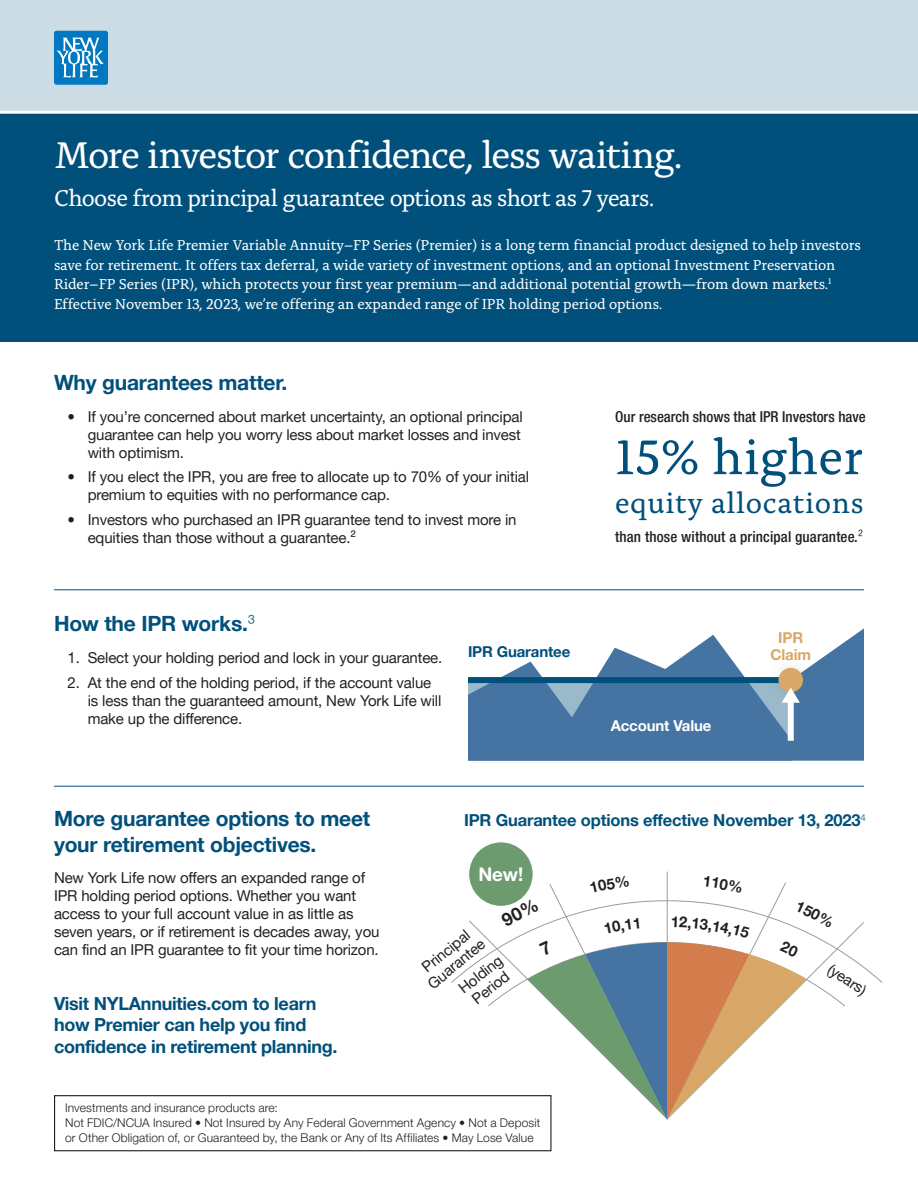
<style>
.page{position:relative;width:918px;height:1188px;background:#fff}
.page>*{position:absolute;margin:0;border:0;box-sizing:border-box;transform-origin:0 0}
.t1{font:51px "Alda Pro";letter-spacing:.01em;color:#00507b}
.t2{font:39px "Alda Pro";letter-spacing:-.04em;color:#fff}
.t3{font:30px "Alda Pro";letter-spacing:.02em;color:#00507b}
.t4{font:24px "Alda Pro";letter-spacing:-.03em;color:#fff}
.Subheadings{font:700 21px/25.2px "Helvetica Neue LT Pro";letter-spacing:-.01em;color:#00507b}
.Subheadings-2{font:700 18.75px "Helvetica Neue LT Pro";color:#fff}
.Subheadings-3{font:700 18px/21.6px "Helvetica Neue LT Pro";letter-spacing:-.015em;color:#00507b}
.t5{font:700 16.5px "Helvetica Neue LT Pro";letter-spacing:-.01em;color:#00507b}
.Bullets{font:15px/18px "Helvetica Neue LT Pro";letter-spacing:-.01em;color:#231f20}
.Intro_Paragraph{font:15px/19.5px "Alda Pro";letter-spacing:-.01em;color:#fff}
.t6{font:500 condensed 15px "Helvetica Neue LT Pro";color:#231f20}
.Bullets-2{font:700 15px "Helvetica Neue LT Pro";letter-spacing:-.01em;color:#00507b}
.Bullets-3{font:700 15px "Helvetica Neue LT Pro";letter-spacing:-.01em;color:#fff}
.Bullets-4{font:700 15px/16.5px "Helvetica Neue LT Pro";letter-spacing:-.01em;color:#d9a767;text-align:center}
.Icon_anchor_line{font:300 12px/15px "Helvetica Neue LT Pro";letter-spacing:.01em;color:#231f20}
.s1{font-weight:300;font-size:19.5px}
.s2{font-weight:300}
</style>
<div class="page">
<div style="left:0;top:0;width:918px;height:341px;background:#00507b"></div>
<div style="left:0;top:0;width:918px;height:112px;background:#ccdce4"></div>
<hr style="left:0;top:111px;width:918px;height:3px;background:#fff">
<div style="left:54px;top:31px;width:54px;height:54px;background:#0079c2;border-radius:3px"></div>
<svg style="left:56px;top:37px;width:48px;height:41px"></svg>
<hr style="left:54px;top:786px;width:810px;height:1px;background:#00507b">
<hr style="left:54px;top:589px;width:810px;height:1px;background:#00507b">
<div style="left:54px;top:1095px;width:498px;height:56px;border:1px solid #231f20"></div>
<svg style="left:468px;top:628px;width:396px;height:133px;fill:#4574a3"></svg>
<div style="left:468px;top:677px;width:324px;height:6px;background:#00507b"></div>
<div style="left:768px;top:657px;width:46px;height:46px;background:#666864;opacity:.2"></div>
<div style="left:779px;top:668px;width:24px;height:24px;background:#d9a767;border-radius:50%"></div>
<div style="left:788px;top:700px;width:6px;height:41px;background:#fff"></div>
<svg style="left:782px;top:688px;width:18px;height:15px"></svg>
<div style="left:469px;top:842px;width:64px;height:64px;background:#6d9b70;border-radius:50%"></div>
<div style="left:468px;top:841px;width:66px;height:66px;border:1px solid #fff;border-radius:50%"></div>
<hr style="left:667px;top:872px;width:1px;height:247px;background:#969e9b">
<svg style="left:450px;top:899px;width:433px;height:220px"></svg>
<p class="t2" style="left:54px;top:126px;width:630px">More investor confidence, less waiting.</p>
<p class="t4" style="left:54px;top:180px;width:602px">Choose from principal guarantee options as short as 7 years.</p>
<p class="Intro_Paragraph" style="left:54px;top:234px;width:808px">The New York Life Premier Variable Annuity–FP Series (Premier) is a long‐ term financial product designed to help investors save for retirement. It offers tax deferral, a wide variety of investment options, and an optional Investment Preservation Rider–FP Series (IPR), which protects your first year premium—and additional potential growth—from down markets.<sup>1<br></sup>Effective November 13, 2023, we’re offering an expanded range of IPR holding period options.</p>
<p class="Subheadings" style="left:54px;top:370px;width:235px">Why guarantees matter.</p>
<p class="Bullets" style="left:88px;top:407px;width:436px;text-indent:-20px">• If you’re concerned about market uncertainty, an optional principal guarantee can help you worry less about market losses and invest with optimism.</p>
<p class="Bullets" style="left:88px;top:468px;width:443px;text-indent:-20px">• If you elect the IPR, you are free to allocate up to 70% of your initial premium to equities with no performance cap.</p>
<p class="Bullets" style="left:88px;top:510px;width:430px;text-indent:-20px">• Investors who purchased an IPR guarantee tend to invest more in equities than those without a guarantee.²</p>
<p class="Subheadings" style="left:54px;top:611px;width:202px">How the IPR works.<span class="s1">³</span></p>
<p class="Bullets" style="left:68px;top:648px;width:376px">1. Select your holding period and lock in your guarantee.</p>
<p class="Bullets" style="left:88px;top:673px;width:355px;text-indent:-20px">2. At the end of the holding period, if the account value is less than the guaranteed amount, New York Life will make up the difference.</p>
<p class="Bullets-2" style="left:468px;top:642px;width:104px">IPR Guarantee</p>
<p class="t6" style="left:615px;top:407px;width:252px">Our research shows that IPR Investors have</p>
<p class="t1" style="left:615px;top:419px;width:250px">15% higher</p>
<p class="t3" style="left:615px;top:481px;width:250px">equity allocations</p>
<p class="t6" style="left:615px;top:527px;width:249px">than those without a principal guarantee.<span class="s2">²</span></p>
<p class="Bullets-3" style="left:611px;top:717px;width:102px">Account Value</p>
<p class="Bullets-4" style="left:771px;top:629px;width:42px">IPR<br>Claim</p>
<p class="Subheadings" style="left:54px;top:806px;width:318px">More guarantee options to meet your retirement objectives.</p>
<p class="Bullets" style="left:54px;top:868px;width:327px">New York Life now offers an expanded range of IPR holding period options. Whether you want access to your full account value in as little as seven years, or if retirement is decades away, you can find an IPR guarantee to fit your time horizon.</p>
<p class="Subheadings-3" style="left:54px;top:992px;width:285px">Visit NYLAnnuities.com to learn how Premier can help you find confidence in retirement planning.</p>
<p class="t5" style="left:464px;top:810px;width:403px">IPR Guarantee options effective November 13, 2023<sup>4</sup></p>
<p class="Subheadings-2" style="left:479px;top:863px;width:46px">New!</p>
<p class="Bullets" style="left:418px;top:962px;width:58px;rotate:-39deg">Principal</p>
<p class="Bullets" style="left:424px;top:978px;width:70px;rotate:-39deg">Guarantee</p>
<p class="Bullets" style="left:455px;top:983px;width:53px;line-height:16.5px;rotate:-38deg">Holding<br>Period</p>
<p class="Bullets" style="left:835px;top:960px;width:44px;rotate:34deg">(years)</p>
<p class="Icon_anchor_line" style="left:65px;top:1100px;width:477px">Investments and insurance products are:<br>Not FDIC/NCUA Insured • Not Insured by Any Federal Government Agency • Not a Deposit or Other Obligation of, or Guaranteed by, the Bank or Any of Its Affiliates • May Lose Value</p>
</div>
